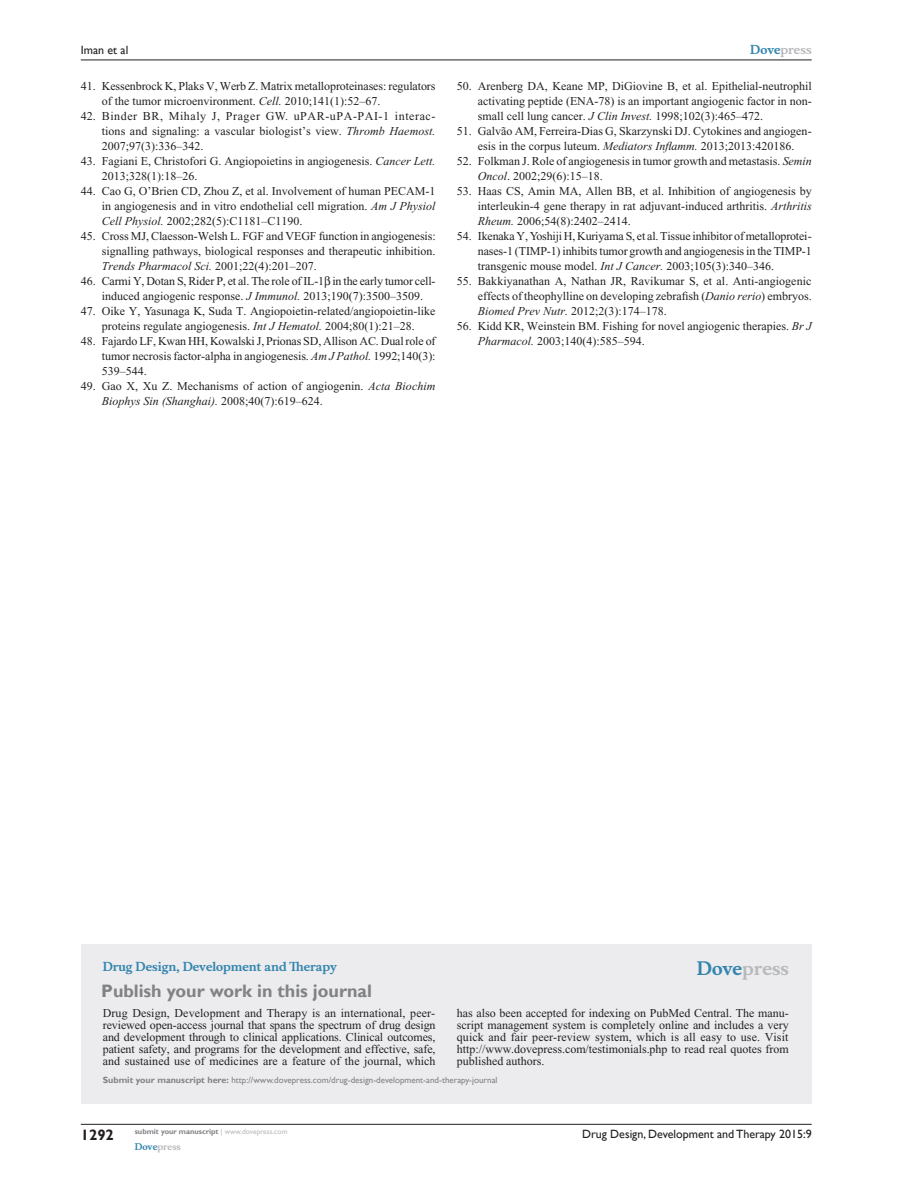
<style>
.page{position:relative;width:918px;height:1188px;background:#fff}
.page>*{position:absolute;margin:0;border:0;box-sizing:border-box;transform-origin:0 0}
.PromBx-H1{font:700 18px "Gill Sans";color:#808285}
.PromBx-Brand{font:700 18px "Musee";color:#b8b9bc}
.t1{font:700 15px "Gill Sans";color:#231f20}
.RefNL2{font:12px/15px "Times New Roman";color:#231f20;text-align:justify}
.PromBx-Tx{font:12px/12px "Times New Roman";color:#231f20;text-align:justify}
.t2{font:12px "Gill Sans";color:#231f20}
.PromBx-JrnlName{font:700 12px "Musee";color:#3485ae}
.t3{font:700 12px "Musee";color:#b8b9bc}
.PromBx-SubmitMssWebA{font:9px "Gill Sans";color:#808285}
.t4{font:700 9px "Musee";color:#b8b9bc}
.t5{font:700 7.5px "Gill Sans";color:#808285}
.s1{font-style:italic}
.s2{color:#3485ae}
.s3{font-weight:700}
.s4{font-weight:400;color:#b8b9bc}
</style>
<div class="page">
<div style="left:81px;top:944px;width:731px;height:159px;background:#ececee"></div>
<hr style="left:81px;top:1124px;width:731px;height:1px;background:#231f20">
<hr style="left:81px;top:60px;width:731px;height:1px;background:#231f20">
<p class="t2" style="left:81px;top:43px;width:49px">Iman et al</p>
<p class="RefNL2" style="left:102px;top:79px;width:335px;text-indent:-21px">41. Kessenbrock K, Plaks V, Werb Z. Matrix metalloproteinases: regulators of the tumor microenvironment. <span class="s1">Cell.</span> 2010;141(1):52–67.</p>
<p class="RefNL2" style="left:102px;top:109px;width:335px;text-indent:-21px">42. Binder BR, Mihaly J, Prager GW. uPAR-uPA-PAI-1 interac&shy;tions and signaling: a vascular biologist’s view. <span class="s1">Thromb Haemost.<br></span>2007;97(3):336–342.</p>
<p class="RefNL2" style="left:102px;top:154px;width:335px;text-indent:-21px">43. Fagiani E, Christofori G. Angiopoietins in angiogenesis. <span class="s1">Cancer Lett.<br></span>2013;328(1):18–26.</p>
<p class="RefNL2" style="left:102px;top:184px;width:335px;text-indent:-21px">44. Cao G, O’Brien CD, Zhou Z, et al. Involvement of human PECAM-1 in angiogenesis and in vitro endothelial cell migration. <span class="s1">Am J Physiol Cell Physiol.</span> 2002;282(5):C1181–C1190.</p>
<p class="RefNL2" style="left:102px;top:229px;width:336px;text-indent:-21px">45. Cross MJ, Claesson-Welsh L. FGF and VEGF function in angiogenesis: signalling pathways, biological responses and therapeutic inhibition.<br><span class="s1">Trends Pharmacol Sci.</span> 2001;22(4):201–207.</p>
<p class="RefNL2" style="left:102px;top:274px;width:335px;text-indent:-21px">46. Carmi Y, Dotan S, Rider P, et al. The role of IL-1 in the early tumor cell&shy;induced angiogenic response. <span class="s1">J Immunol.</span> 2013;190(7):3500–3509.</p>
<p class="RefNL2" style="left:81px;top:304px;width:356px;text-align:center">47. Oike Y, Yasunaga K, Suda T. Angiopoietin-related/angiopoietin-like proteins regulate angiogenesis. <span class="s1">Int J Hematol.</span> 2004;80(1):21–28.</p>
<p class="RefNL2" style="left:102px;top:334px;width:335px;text-indent:-21px">48. Fajardo LF, Kwan HH, Kowalski J, Prionas SD, Allison AC. Dual role of tumor necrosis factor-alpha in angiogenesis. <span class="s1">Am J Pathol.</span> 1992;140(3):<br>539–544.</p>
<p class="RefNL2" style="left:102px;top:379px;width:335px;text-indent:-21px">49. Gao X, Xu Z. Mechanisms of action of angiogenin. <span class="s1">Acta Biochim<br>Biophys Sin (Shanghai).</span> 2008;40(7):619–624.</p>
<p class="t3" style="left:750px;top:43px;width:63px"><span class="s2">Dove</span>press</p>
<p class="RefNL2" style="left:478px;top:79px;width:335px;text-indent:-21px">50. Arenberg DA, Keane MP, DiGiovine B, et al. Epithelial-neutrophil activating peptide (ENA-78) is an important angiogenic factor in non&shy;small cell lung cancer. <span class="s1">J Clin Invest.</span> 1998;102(3):465–472.</p>
<p class="RefNL2" style="left:457px;top:124px;width:356px;text-align:center">51. Galvão AM, Ferreira-Dias G, Skarzynski DJ. Cytokines and angiogen&shy;esis in the corpus luteum. <span class="s1">Mediators Inflamm.</span> 2013;2013:420186.</p>
<p class="RefNL2" style="left:478px;top:154px;width:335px;text-indent:-21px">52. Folkman J. Role of angiogenesis in tumor growth and metastasis. <span class="s1">Semin<br>Oncol</span>. 2002;29(6):15–18.</p>
<p class="RefNL2" style="left:478px;top:184px;width:335px;text-indent:-21px">53. Haas CS, Amin MA, Allen BB, et al. Inhibition of angiogenesis by interleukin-4 gene therapy in rat adjuvant-induced arthritis. <span class="s1">Arthritis Rheum.</span> 2006;54(8):2402–2414.</p>
<p class="RefNL2" style="left:478px;top:229px;width:335px;text-indent:-21px">54. Ikenaka Y, Yoshiji H, Kuriyama S, et al. Tissue inhibitor of metalloprotei&shy;nases-1 (TIMP-1) inhibits tumor growth and angiogenesis in the TIMP-1 transgenic mouse model. <span class="s1">Int J Cancer.</span> 2003;105(3):340–346.</p>
<p class="RefNL2" style="left:478px;top:274px;width:335px;text-indent:-21px">55. Bakkiyanathan A, Nathan JR, Ravikumar S, et al. Anti-angiogenic effects of theophylline on developing zebrafish (<span class="s1">Danio rerio</span>) embryos.<br><span class="s1">Biomed Prev Nutr.</span> 2012;2(3):174–178.</p>
<p class="RefNL2" style="left:478px;top:319px;width:335px;text-indent:-21px">56. Kidd KR, Weinstein BM. Fishing for novel angiogenic therapies. <span class="s1">Br J<br>Pharmacol.</span> 2003;140(4):585–594.</p>
<p class="PromBx-JrnlName" style="left:103px;top:959px;width:236px">Drug Design, Development and Therapy</p>
<p class="PromBx-H1" style="left:101px;top:980px;width:272px">Publish your work in this journal</p>
<p class="PromBx-Brand" style="left:697px;top:958px;width:94px"><span class="s2">Dove</span>press</p>
<p class="PromBx-Tx" style="left:103px;top:1007px;width:334px">Drug Design, Development and Therapy is an international, peer&shy;reviewed open-access journal that spans the spectrum of drug design and development through to clinical applications. Clinical outcomes, patient safety, and programs for the development and effective, safe, and sustained use of medicines are a feature of the journal, which</p>
<p class="PromBx-Tx" style="left:457px;top:1007px;width:333px">has also been accepted for indexing on PubMed Central. The manu&shy;script management system is completely online and includes a very quick and fair peer-review system, which is all easy to use. Visit http://www.dovepress.com/testimonials.php to read real quotes from published authors.</p>
<p class="PromBx-SubmitMssWebA" style="left:103px;top:1075px;width:396px"><span class="s3">Submit your manuscript here:</span> http://www.dovepress.com/drug-design-development-and-therapy-journal</p>
<p class="t1" style="left:81px;top:1126px;width:35px">1292</p>
<p class="t5" style="left:135px;top:1127px;width:154px">submit your manuscript <span class="s4">| www.dovepress.com</span></p>
<p class="t4" style="left:135px;top:1141px;width:48px"><span class="s2">Dove</span>press</p>
<p class="t2" style="left:582px;top:1127px;width:231px">Drug Design, Development and Therapy 2015:9</p>
</div>
